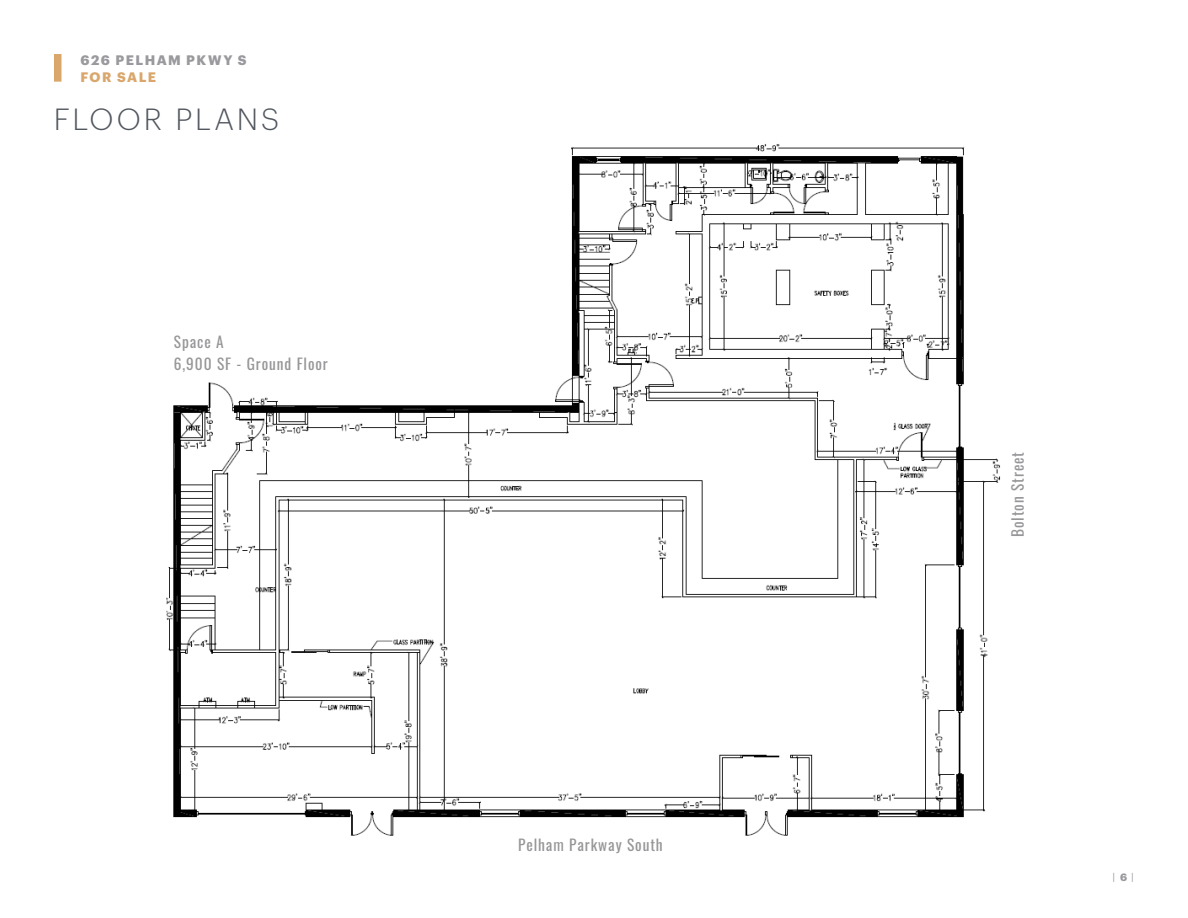
<style>
.page{position:relative;width:1188px;height:918px;background:#fff}
.page>*{position:absolute;margin:0;border:0;box-sizing:border-box;transform-origin:0 0}
.t1{font:300 30px "Graphik";letter-spacing:.095em;color:#52575f}
.t2{font:15.3px/21px "Oswald";letter-spacing:.06em;color:#969699}
.t3{font:700 13.5px "Graphik";letter-spacing:.11em;color:#99999e}
.t4{font:700 13.5px "Graphik";letter-spacing:.1em;color:#d9a76c}
.t5{font:10.5px "Graphik";color:#99999e}
.s1{font-weight:700}
</style>
<div class="page">
<img style="left:166px;top:144px;width:835px;height:692px">
<div style="left:80px;top:136px;width:449px;height:73px;background:#fff"></div>
<div style="left:982px;top:132px;width:189px;height:74px;background:#fff"></div>
<div style="left:54px;top:54px;width:8px;height:28px;background:#d9a76c"></div>
<p class="t3" style="left:80px;top:50px;width:168px">626 PELHAM PKWY S</p>
<p class="t4" style="left:80px;top:66px;width:77px">FOR SALE</p>
<p class="t1" style="left:54px;top:97px;width:227px">FLOOR PLANS</p>
<p class="t2" style="left:174px;top:330px;width:156px">Space A<br>6,900 SF - Ground Floor</p>
<p class="t2" style="left:518px;top:833px;width:146px">Pelham Parkway South</p>
<p class="t2" style="left:1005px;top:537px;width:87px;rotate:-90deg">Bolton Street</p>
<p class="t5" style="left:1112px;top:869px;width:23px">| <span class="s1">6</span> |</p>
</div>
